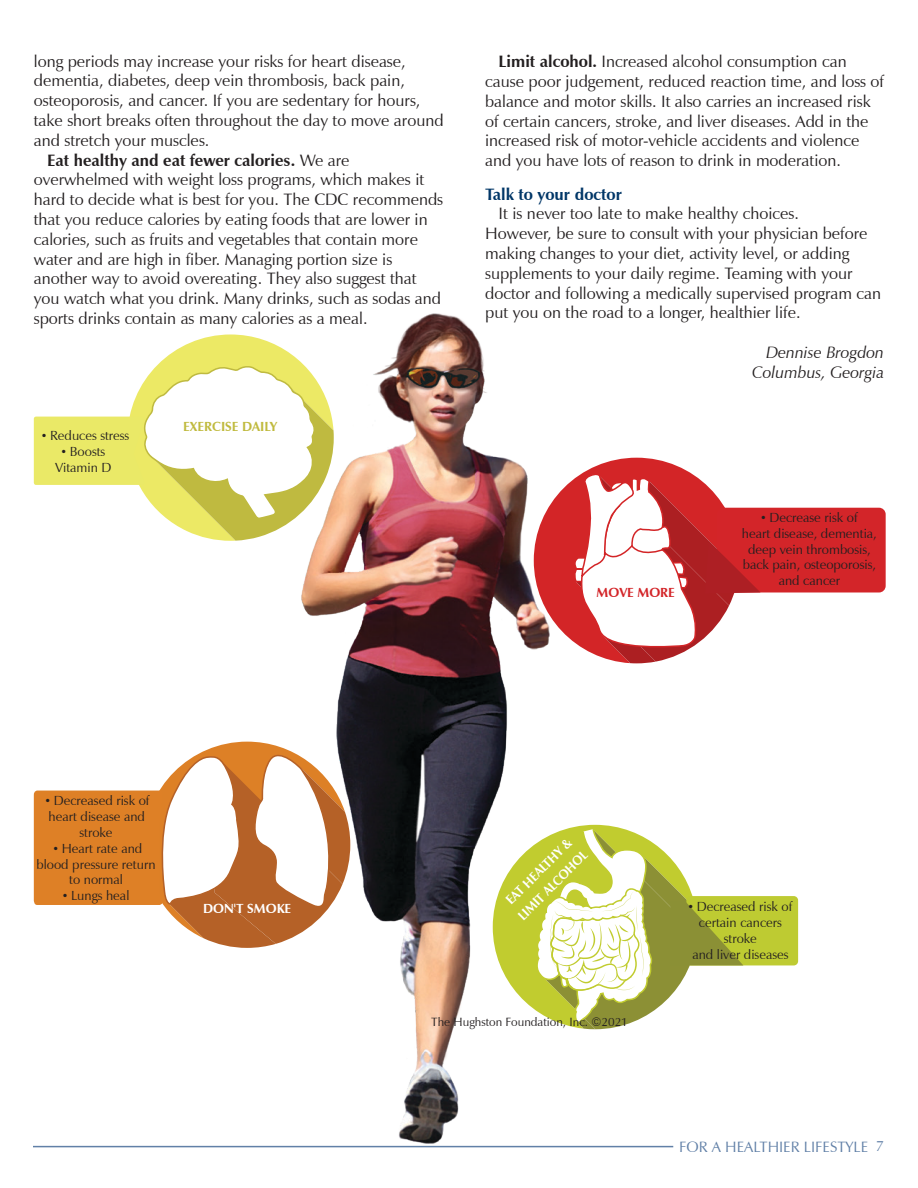
<style>
.page{position:relative;width:918px;height:1188px;background:#fff}
.page>*{position:absolute;margin:0;border:0;box-sizing:border-box;transform-origin:0 0}
.body{font:16.5px/19.8px "Zapf Humanist 601 BT";color:#231f20}
.author{font:italic 16.5px "Zapf Humanist 601 BT";color:#231f20}
.par_heading{font:700 16.5px "Zapf Humanist 601 BT";color:#003667}
.t1{font:15px "Zapf Humanist 601 BT";color:#6180a7}
.body-2{font:13.2px/15.9px "Zapf Humanist 601 BT";color:#231f20;text-align:center}
.par_heading-2{font:700 13.2px "Zapf Humanist 601 BT";color:#fff}
.par_heading-3{font:700 13.2px "Zapf Humanist 601 BT";color:#c0ba3e}
.par_heading-4{font:700 13.2px "Zapf Humanist 601 BT";color:#fff;scale:.93 1}
.par_heading-5{font:700 13.2px "Zapf Humanist 601 BT";color:#d32529}
.copyright{font:12px "Zapf Humanist 601 BT";color:#231f20}
.s1{font-weight:700}
.s2{font-family:"Gill Sans"}
</style>
<div class="page">
<img style="left:282px;top:313px;width:309px;height:835px">
<svg style="left:34px;top:742px;width:316px;height:206px"></svg>
<svg style="left:127px;top:335px;width:207px;height:206px"></svg>
<div style="left:34px;top:417px;width:110px;height:68px;background:#eae967;border-radius:2px"></div>
<div style="left:717px;top:508px;width:169px;height:84px;background:#d32529;border-radius:7px"></div>
<svg style="left:534px;top:447px;width:227px;height:216px"></svg>
<div style="left:686px;top:896px;width:112px;height:69px;background:#becb32;border-radius:4px"></div>
<svg style="left:493px;top:825px;width:250px;height:204px"></svg>
<hr style="left:33px;top:1146px;width:640px;height:1px;background:#6180a7">
<p class="body" style="left:34px;top:51px;width:411px">long periods may increase your risks for heart disease, dementia, diabetes, deep vein thrombosis, back pain, osteoporosis, and cancer. If you are sedentary for hours, take short breaks often throughout the day to move around and stretch your muscles.</p>
<p class="body" style="left:34px;top:150px;width:411px;text-indent:14px"><span class="s1">Eat healthy and eat fewer calories.</span> We are overwhelmed with weight loss programs, which makes it hard to decide what is best for you. The CDC recommends that you reduce calories by eating foods that are lower in calories, such as fruits and vegetables that contain more water and are high in fiber. Managing portion size is another way to avoid overeating. They also suggest that you watch what you drink. Many drinks, such as sodas and sports drinks contain as many calories as a meal.</p>
<p class="body-2" style="left:42px;top:427px;width:89px"><span class="s2">•</span> Reduces stress</p>
<p class="body-2" style="left:55px;top:443px;width:58px"><span class="s2">•</span> Boosts<br>Vitamin D</p>
<p class="par_heading-3" style="left:183px;top:419px;width:95px">EXERCISE DAILY</p>
<p class="body" style="left:485px;top:52px;width:401px;text-indent:14px"><span class="s1">Limit alcohol.</span> Increased alcohol consumption can cause poor judgement, reduced reaction time, and loss of balance and motor skills. It also carries an increased risk of certain cancers, stroke, and liver diseases. Add in the increased risk of motor-vehicle accidents and violence and you have lots of reason to drink in moderation.</p>
<p class="par_heading" style="left:485px;top:184px;width:138px">Talk to your doctor</p>
<p class="body" style="left:485px;top:204px;width:398px;text-indent:14px">It is never too late to make healthy choices.<br>However, be sure to consult with your physician before making changes to your diet, activity level, or adding supplements to your daily regime. Teaming with your doctor and following a medically supervised program can put you on the road to a longer, healthier life.</p>
<p class="author" style="left:766px;top:342px;width:120px">Dennise Brogdon</p>
<p class="author" style="left:752px;top:362px;width:133px">Columbus, Georgia</p>
<p class="par_heading-5" style="left:597px;top:585px;width:80px">MOVE MORE</p>
<p class="body-2" style="left:761px;top:509px;width:98px"><span class="s2">•</span> Decrease risk of</p>
<p class="body-2" style="left:742px;top:525px;width:136px">heart disease, dementia,</p>
<p class="body-2" style="left:743px;top:541px;width:135px">deep vein thrombosis, back pain, osteoporosis,</p>
<p class="body-2" style="left:779px;top:573px;width:63px">and cancer</p>
<p class="body-2" style="left:46px;top:793px;width:105px"><span class="s2">•</span> Decreased risk of heart disease and stroke</p>
<p class="body-2" style="left:37px;top:840px;width:121px"><span class="s2">•</span> Heart rate and blood pressure return to normal</p>
<p class="body-2" style="left:63px;top:888px;width:68px"><span class="s2">•</span> Lungs heal</p>
<p class="par_heading-2" style="left:203px;top:901px;width:90px">DON'T SMOKE</p>
<p class="par_heading-2" style="left:502px;top:896px;width:89px;rotate:-45deg">EAT HEALTHY &amp;</p>
<p class="par_heading-4" style="left:514px;top:912px;width:101px;rotate:-45deg">LIMIT ALCOHOL</p>
<p class="body-2" style="left:688px;top:899px;width:105px"><span class="s2">•</span> Decreased risk of certain cancers</p>
<p class="body-2" style="left:724px;top:930px;width:35px">stroke</p>
<p class="body-2" style="left:692px;top:946px;width:98px">and liver diseases</p>
<p class="copyright" style="left:431px;top:1015px;width:198px">The Hughston Foundation, Inc. ©2021</p>
<p class="t1" style="left:674px;top:1137px;width:211px">FOR A HEALTHIER LIFESTYLE 7</p>
<p class="t1" style="left:679px;top:1138px;width:191px">FOR A HEALTHIER LIFESTYLE</p>
</div>
